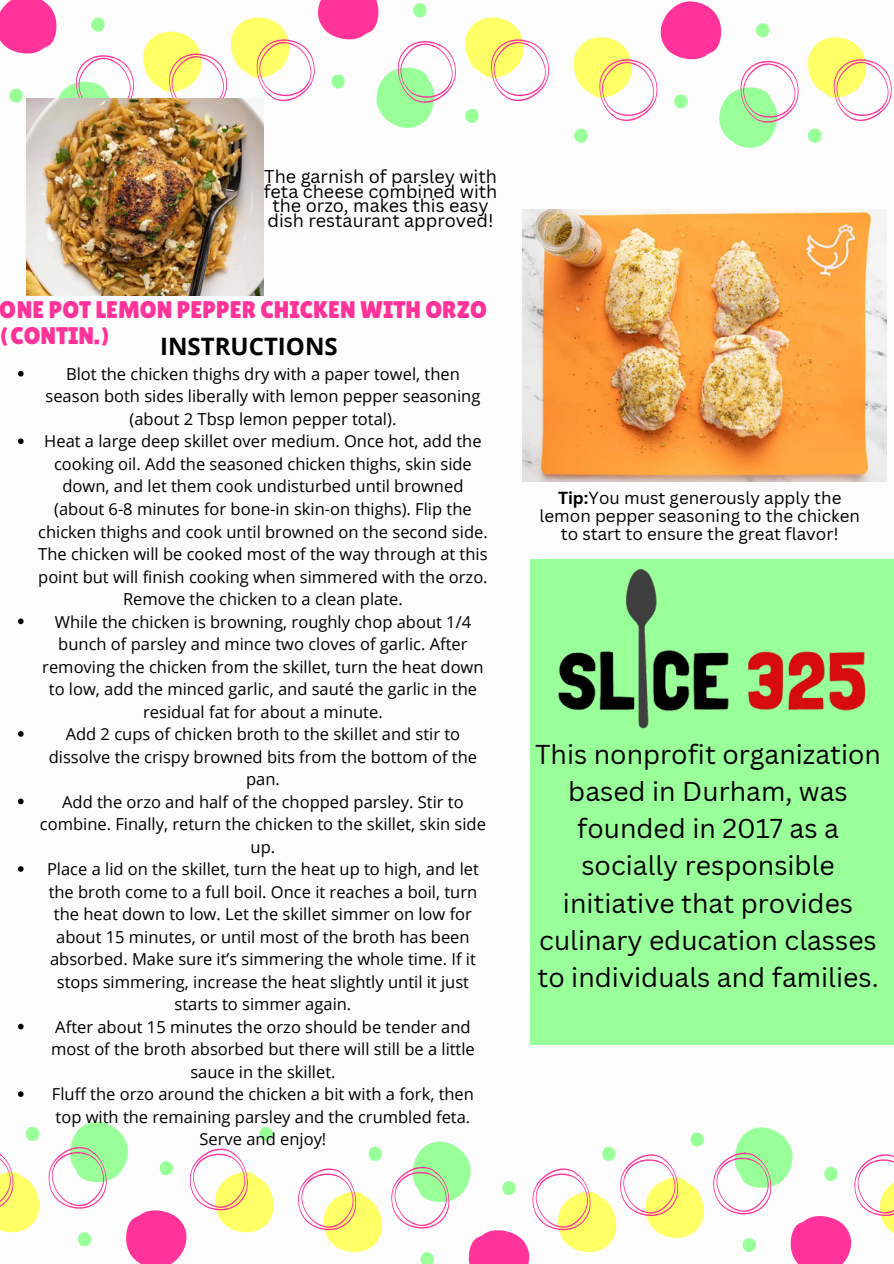
<style>
.page{position:relative;width:894px;height:1264px;background:#fff}
.page>*{position:absolute;margin:0;border:0;box-sizing:border-box;transform-origin:0 0}
.t1{font:26.55px/37.2px "Canva Sans";color:#000;text-align:center}
.t2{font:24px/25.8px "Lilita One";color:#f39}
.t3{font:700 24px "Open Sans";color:#000}
.t4{font:18px/14.7px "Canva Sans";color:#000;text-align:center}
.t5{font:16.95px/18px "Canva Sans";color:#000;text-align:center}
.t6{font:16.5px/22.5px "Open Sans";color:#000;text-align:center}
.s1{font-weight:700}
</style>
<div class="page">
<div style="left:530px;top:559px;width:363px;height:485px;background:#9f9"></div>
<svg style="left:0;top:0;width:134px;height:142px"></svg>
<svg style="left:465px;top:109px;width:14px;height:14px"></svg>
<svg style="left:140px;top:0;width:316px;height:140px"></svg>
<svg style="left:465px;top:17px;width:84px;height:85px"></svg>
<svg style="left:573px;top:1px;width:319px;height:147px"></svg>
<svg style="left:713px;top:1127px;width:180px;height:136px"></svg>
<svg style="left:298px;top:1132px;width:406px;height:131px"></svg>
<svg style="left:25px;top:1126px;width:15px;height:15px"></svg>
<svg style="left:48px;top:1121px;width:226px;height:142px"></svg>
<svg style="left:0;top:1153px;width:40px;height:80px"></svg>
<img style="left:558px;top:568px;width:308px;height:161px">
<img style="left:522px;top:209px;width:363px;height:272px">
<img style="left:27px;top:99px;width:236px;height:197px">
<svg style="left:18px;top:371px;width:6px;height:5px"></svg>
<svg style="left:18px;top:438px;width:6px;height:6px"></svg>
<svg style="left:18px;top:618px;width:6px;height:6px"></svg>
<svg style="left:18px;top:731px;width:6px;height:5px"></svg>
<svg style="left:18px;top:798px;width:6px;height:6px"></svg>
<svg style="left:18px;top:866px;width:6px;height:5px"></svg>
<svg style="left:18px;top:1023px;width:6px;height:6px"></svg>
<svg style="left:18px;top:1091px;width:6px;height:5px"></svg>
<p class="t4" style="left:264px;top:169px;width:235px">The garnish of parsley with feta cheese combined with the orzo, makes this easy dish restaurant approved!</p>
<p class="t2" style="left:0;top:297px;width:488px">ONE POT LEMON PEPPER CHICKEN WITH ORZO (CONTIN.)</p>
<p class="t3" style="left:160px;top:329px;width:179px">INSTRUCTIONS</p>
<p class="t6" style="left:45px;top:362px;width:436px">Blot the chicken thighs dry with a paper towel, then season both sides liberally with lemon pepper seasoning (about 2 Tbsp lemon pepper total).</p>
<h2 class="t6" style="left:38px;top:430px;width:451px">Heat a large deep skillet over medium. Once hot, add the cooking oil. Add the seasoned chicken thighs, skin side down, and let them cook undisturbed until browned (about 6-8 minutes for bone-in skin-on thighs). Flip the chicken thighs and cook until browned on the second side.<br>The chicken will be cooked most of the way through at this point but will finish cooking when simmered with the orzo.<br>Remove the chicken to a clean plate.</h2>
<h1 class="t6" style="left:42px;top:610px;width:442px">While the chicken is browning, roughly chop about 1/4 bunch of parsley and mince two cloves of garlic. After removing the chicken from the skillet, turn the heat down to low, add the minced garlic, and sauté the garlic in the residual fat for about a minute.</h1>
<p class="t6" style="left:49px;top:722px;width:430px">Add 2 cups of chicken broth to the skillet and stir to dissolve the crispy browned bits from the bottom of the pan.</p>
<p class="t6" style="left:40px;top:790px;width:447px">Add the orzo and half of the chopped parsley. Stir to combine. Finally, return the chicken to the skillet, skin side up.</p>
<p class="t6" style="left:47px;top:857px;width:433px">Place a lid on the skillet, turn the heat up to high, and let the broth come to a full boil. Once it reaches a boil, turn the heat down to low. Let the skillet simmer on low for about 15 minutes, or until most of the broth has been absorbed. Make sure it’s simmering the whole time. If it stops simmering, increase the heat slightly until it just starts to simmer again.</p>
<p class="t6" style="left:51px;top:1015px;width:425px">After about 15 minutes the orzo should be tender and most of the broth absorbed but there will still be a little sauce in the skillet.</p>
<p class="t6" style="left:52px;top:1082px;width:423px">Fluff the orzo around the chicken a bit with a fork, then top with the remaining parsley and the crumbled feta.<br>Serve and enjoy!</p>
<p class="t5" style="left:539px;top:488px;width:322px"><span class="s1">Tip:</span>You must generously apply the lemon pepper seasoning to the chicken to start to ensure the great flavor!</p>
<p class="t1" style="left:535px;top:735px;width:347px">This nonprofit organization based in Durham, was founded in 2017 as a socially responsible initiative that provides culinary education classes to individuals and families.</p>
</div>
